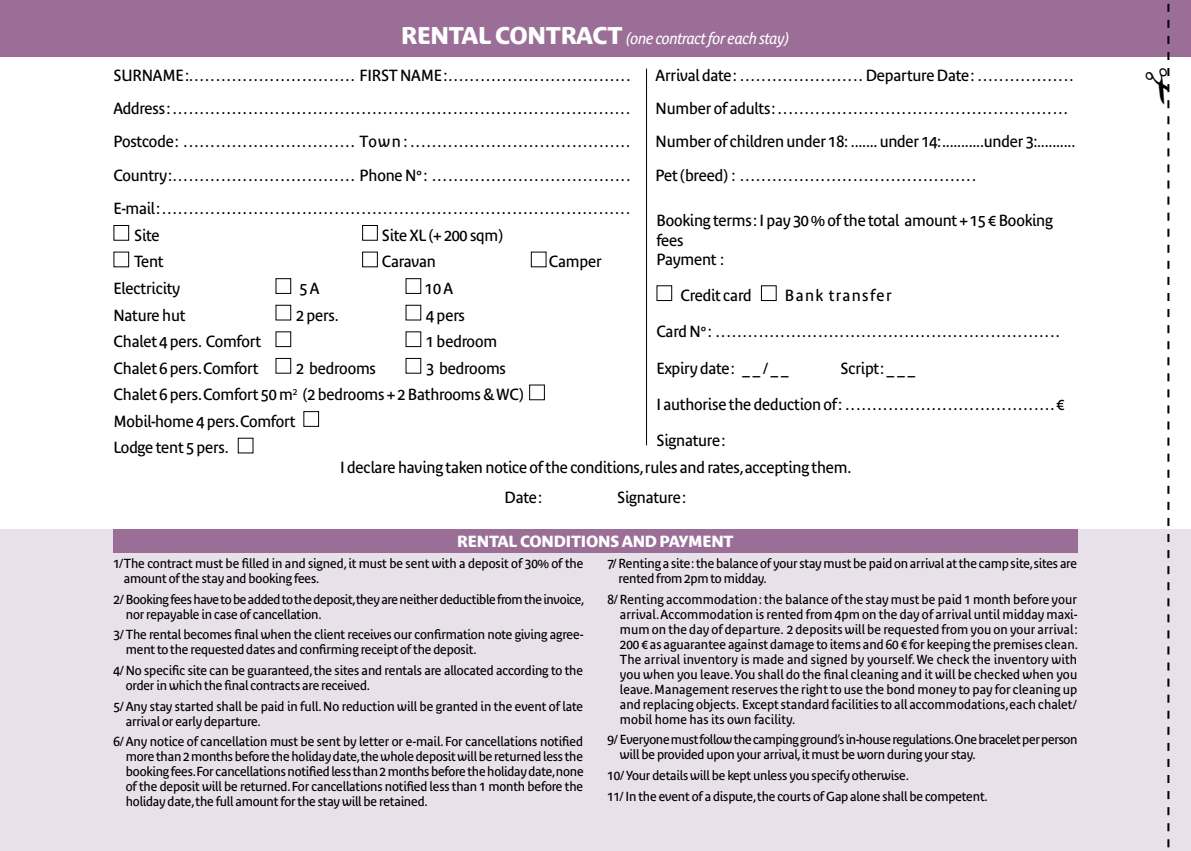
<style>
.page{position:relative;width:1191px;height:851px;background:#fff}
.page>*{position:absolute;margin:0;border:0;box-sizing:border-box;transform-origin:0 0}
.t1{font:700 24px "Bienvenue";color:#fff}
.t2{font:16px/26.6px "Bienvenue";letter-spacing:-.015em;color:#000}
.t3{font:700 16px "Bienvenue";color:#fff}
.t4{font:italic 16px "Bienvenue";letter-spacing:-.015em;color:#fff}
.t5{font:16px "Bienvenue";letter-spacing:.085em;color:#000}
.t6{font:13px/15px "Bienvenue";letter-spacing:-.015em;color:#000}
</style>
<div class="page">
<div style="left:0;top:0;width:1191px;height:57px;background:#9b6e97"></div>
<div style="left:0;top:529px;width:1191px;height:321px;background:#e9e1ea"></div>
<div style="left:113px;top:529px;width:964px;height:24px;background:#9b6e97"></div>
<div style="left:113px;top:225px;width:16px;height:16px;border:1px solid #000"></div>
<div style="left:362px;top:225px;width:16px;height:16px;border:1px solid #000"></div>
<div style="left:113px;top:251px;width:16px;height:16px;border:1px solid #000"></div>
<div style="left:362px;top:251px;width:16px;height:16px;border:1px solid #000"></div>
<div style="left:531px;top:251px;width:15px;height:16px;border:1px solid #000"></div>
<div style="left:275px;top:278px;width:16px;height:16px;border:1px solid #000"></div>
<div style="left:405px;top:278px;width:16px;height:16px;border:1px solid #000"></div>
<div style="left:275px;top:305px;width:16px;height:15px;border:1px solid #000"></div>
<div style="left:275px;top:331px;width:16px;height:16px;border:1px solid #000"></div>
<div style="left:405px;top:331px;width:16px;height:16px;border:1px solid #000"></div>
<div style="left:275px;top:358px;width:16px;height:15px;border:1px solid #000"></div>
<div style="left:405px;top:358px;width:16px;height:15px;border:1px solid #000"></div>
<div style="left:529px;top:384px;width:16px;height:16px;border:1px solid #000"></div>
<div style="left:303px;top:411px;width:16px;height:16px;border:1px solid #000"></div>
<div style="left:656px;top:285px;width:16px;height:16px;border:1px solid #000"></div>
<div style="left:761px;top:285px;width:15px;height:16px;border:1px solid #000"></div>
<hr style="left:646px;top:69px;width:1px;height:376px;background:#000">
<svg style="left:1167px;top:3px;width:3px;height:845px"></svg>
<h1 class="t1" style="left:401px;top:22px;width:32px">RENTAL</h1>
<h1 class="t1" style="left:495px;top:22px;width:17px">CONTRACT</h1>
<p class="t4" style="left:626px;top:29px;width:165px">(one contract for each stay)</p>
<p class="t2" style="left:113px;top:62px;width:518px">SURNAME :............................... FIRST NAME :..................................</p>
<p class="t2" style="left:655px;top:62px;width:419px">Arrival date : .......................Departure Date : ..................</p>
<p class="t2" style="left:113px;top:95px;width:518px">Address :.....................................................................................</p>
<p class="t2" style="left:655px;top:95px;width:414px">Number of adults :......................................................</p>
<p class="t2" style="left:113px;top:128px;width:518px">Postcode : ................................ Town :.........................................</p>
<p class="t2" style="left:655px;top:128px;width:421px">Number of children under 18: .......under 14:...........under 3:..........</p>
<p class="t2" style="left:113px;top:162px;width:518px">Country :.................................. Phone N° : .....................................</p>
<p class="t2" style="left:655px;top:162px;width:322px">Pet (breed) : ............................................</p>
<p class="t2" style="left:134px;top:195px;width:497px;text-indent:-21px">E-mail :.......................................................................................<br>Site</p>
<p class="t2" style="left:656px;top:211px;width:398px;line-height:19.2px">Booking terms : I pay 30 % of the total amount + 15 € Booking fees<br>Payment :</p>
<p class="t2" style="left:680px;top:282px;width:73px">Credit card</p>
<p class="t5" style="left:785px;top:286px;width:108px">Bank transfer</p>
<p class="t2" style="left:656px;top:318px;width:405px">Card N° : ................................................................</p>
<p class="t2" style="left:656px;top:354px;width:134px">Expiry date : _ _ / _ _</p>
<p class="t2" style="left:840px;top:354px;width:76px">Script : _ _ _</p>
<p class="t2" style="left:656px;top:390px;width:409px">I authorise the deduction of : .......................................€</p>
<p class="t2" style="left:656px;top:427px;width:70px">Signature :</p>
<p class="t2" style="left:382px;top:222px;width:123px">Site XL (+ 200 sqm)</p>
<p class="t2" style="left:134px;top:248px;width:31px">Tent</p>
<p class="t2" style="left:382px;top:248px;width:56px">Caravan</p>
<p class="t2" style="left:549px;top:248px;width:54px">Camper</p>
<p class="t2" style="left:113px;top:275px;width:68px">Electricity</p>
<p class="t2" style="left:299px;top:275px;width:22px">5 A</p>
<p class="t2" style="left:425px;top:275px;width:29px">10 A</p>
<p class="t2" style="left:113px;top:301px;width:73px">Nature hut</p>
<p class="t2" style="left:296px;top:301px;width:44px">2 pers.</p>
<p class="t2" style="left:426px;top:301px;width:40px">4 pers</p>
<p class="t2" style="left:113px;top:328px;width:149px">Chalet 4 pers. Comfort</p>
<p class="t2" style="left:426px;top:328px;width:72px">1 bedroom</p>
<p class="t2" style="left:113px;top:354px;width:147px">Chalet 6 pers. Comfort</p>
<p class="t2" style="left:296px;top:354px;width:81px">2 bedrooms</p>
<p class="t2" style="left:113px;top:354px;width:412px;text-indent:313px">3 bedrooms<br>Chalet 6 pers. Comfort 50 m<sup>2</sup> (2 bedrooms + 2 Bathrooms &amp; WC)<br>Mobil-home 4 pers. Comfort<br>Lodge tent 5 pers.</p>
<p class="t2" style="left:504px;top:451px;width:348px;line-height:30.6px;text-indent:-164px">I declare having taken notice of the conditions, rules and rates, accepting them.<br>Date :</p>
<p class="t2" style="left:617px;top:484px;width:70px">Signature :</p>
<p class="t3" style="left:457px;top:532px;width:22px">RENTAL</p>
<p class="t3" style="left:520px;top:532px;width:11px">CONDITIONS</p>
<p class="t3" style="left:621px;top:532px;width:13px">AND</p>
<p class="t3" style="left:659px;top:532px;width:41px">PAYMENT</p>
<p class="t6" style="left:124px;top:555px;width:461px;text-indent:-10px">1/The contract must be filled in and signed, it must be sent with a deposit of 30% of the amount of the stay and booking fees.</p>
<p class="t6" style="left:126px;top:591px;width:460px;text-indent:-12px">2/ Booking fees have to be added to the deposit,they are neither deductible from the invoice, nor repayable in case of cancellation.</p>
<p class="t6" style="left:126px;top:627px;width:459px;text-indent:-12px">3/ The rental becomes final when the client receives our confirmation note giving agree&shy;ment to the requested dates and confirming receipt of the deposit.</p>
<p class="t6" style="left:126px;top:662px;width:459px;text-indent:-12px">4/ No specific site can be guaranteed, the sites and rentals are allocated according to the order in which the final contracts are received.</p>
<p class="t6" style="left:126px;top:698px;width:459px;text-indent:-12px">5/ Any stay started shall be paid in full. No reduction will be granted in the event of late arrival or early departure.</p>
<p class="t6" style="left:126px;top:734px;width:459px;text-align:justify;text-indent:-12px">6/ Any notice of cancellation must be sent by letter or e-mail. For cancellations notified more than 2 months before the holiday date,the whole deposit will be returned less the booking fees.For cancellations notified less than 2 months before the holiday date,none of the deposit will be returned. For cancellations notified less than 1 month before the holiday date, the full amount for the stay will be retained.</p>
<p class="t6" style="left:618px;top:555px;width:460px;text-indent:-11px">7/ Renting a site : the balance of your stay must be paid on arrival at the camp site,sites are rented from 2pm to midday.</p>
<p class="t6" style="left:620px;top:591px;width:460px;text-align:justify;text-indent:-12px">8/ Renting accommodation : the balance of the stay must be paid 1 month before your arrival. Accommodation is rented from 4pm on the day of arrival until midday maxi&shy;mum on the day of departure. 2 deposits will be requested from you on your arrival :<br>200 € as aguarantee against damage to items and 60 € for keeping the premises clean.<br>The arrival inventory is made and signed by yourself. We check the inventory with you when you leave. You shall do the final cleaning and it will be checked when you leave. Management reserves the right to use the bond money to pay for cleaning up and replacing objects. Except standard facilities to all accommodations, each chalet/ mobil home has its own facility.</p>
<p class="t6" style="left:620px;top:732px;width:459px;text-indent:-12px">9/ Everyone must follow the camping ground’s in-house regulations.One bracelet per person will be provided upon your arrival, it must be worn during your stay.</p>
<p class="t6" style="left:607px;top:765px;width:382px;line-height:20.6px">10/ Your details will be kept unless you specify otherwise.<br>11/ In the event of a dispute, the courts of Gap alone shall be competent.</p>
</div>
